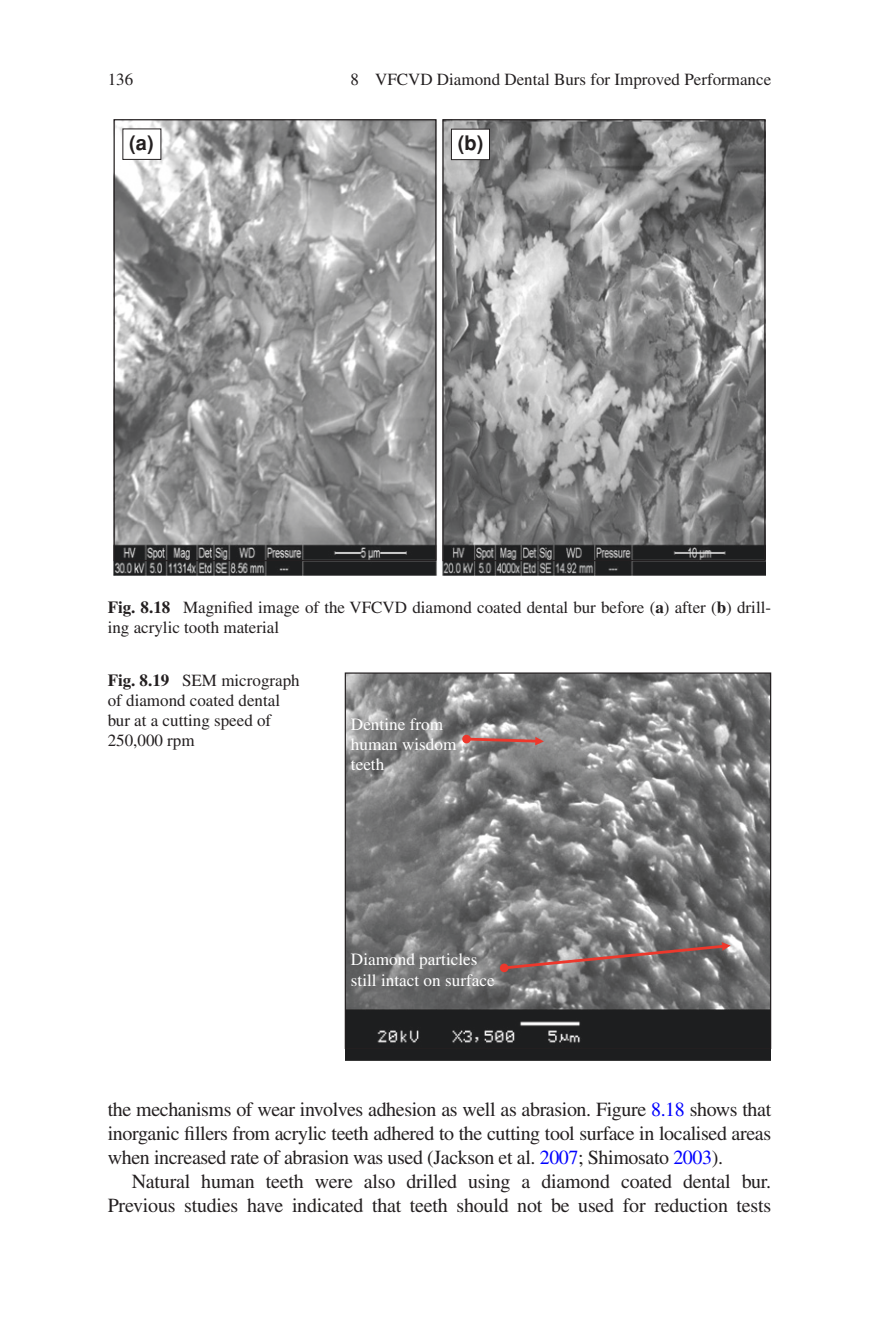
<style>
.page{position:relative;width:879px;height:1333px;background:#fff}
.page>*{position:absolute;margin:0;border:0;box-sizing:border-box;transform-origin:0 0}
.t1{font:20px/24px "Times";letter-spacing:-.01em;color:#231f20;text-align:justify}
.t2{font:700 20px "Helvetica";color:#231f20}
.t3{font:17.2px/20px "Times";color:#fff}
.t4{font:17px/20px "Times";color:#231f20}
.s1{font-weight:700}
.s2{color:#00f}
</style>
<div class="page">
<img style="left:113px;top:120px;width:652px;height:455px">
<div style="left:114px;top:119px;width:322px;height:442px;border:1px solid #231f20"></div>
<div style="left:442px;top:119px;width:323px;height:442px;border:1px solid #231f20"></div>
<div style="left:123px;top:129px;width:38px;height:30px;background:#fff"></div>
<div style="left:451px;top:129px;width:38px;height:31px;background:#fff"></div>
<div style="left:451px;top:129px;width:39px;height:31px;border:1px solid #231f20"></div>
<img style="left:345px;top:674px;width:426px;height:386px">
<div style="left:500px;top:963px;width:9px;height:9px;background:#ed382c;border-radius:50%"></div>
<svg style="left:501px;top:942px;width:229px;height:28px;background:#7f6c6c"></svg>
<svg style="left:462px;top:734px;width:9px;height:9px"></svg>
<svg style="left:464px;top:736px;width:80px;height:9px"></svg>
<p class="t4" style="left:108px;top:69px;width:27px">136</p>
<p class="t4" style="left:350px;top:69px;width:422px">8 VFCVD Diamond Dental Burs for Improved Performance</p>
<p class="t2" style="left:129px;top:131px;width:26px">(a)</p>
<p class="t2" style="left:458px;top:131px;width:27px">(b)</p>
<p class="t4" style="left:108px;top:596px;width:665px"><span class="s1">Fig. 8.18</span> Magnified image of the VFCVD diamond coated dental bur before (<span class="s1">a</span>) after (<span class="s1">b</span>) drill&shy;ing acrylic tooth material</p>
<p class="t4" style="left:108px;top:670px;width:193px"><span class="s1">Fig. 8.19</span> SEM micrograph of diamond coated dental bur at a cutting speed of<br>250,000 rpm</p>
<p class="t3" style="left:351px;top:714px;width:107px">Dentine from human wisdom teeth</p>
<p class="t3" style="left:351px;top:947px;width:145px;line-height:21.4px">Diamond particles still intact on surface</p>
<p class="t1" style="left:108px;top:1097px;width:665px">the mechanisms of wear involves adhesion as well as abrasion. Figure <span class="s2">8.18</span> shows that inorganic fillers from acrylic teeth adhered to the cutting tool surface in localised areas when increased rate of abrasion was used (Jackson et al. <span class="s2">2007</span>; Shimosato <span class="s2">2003</span>).</p>
<p class="t1" style="left:108px;top:1169px;width:665px;text-align:right">Natural human teeth were also drilled using a diamond coated dental bur.<br>Previous studies have indicated that teeth should not be used for reduction tests</p>
</div>
